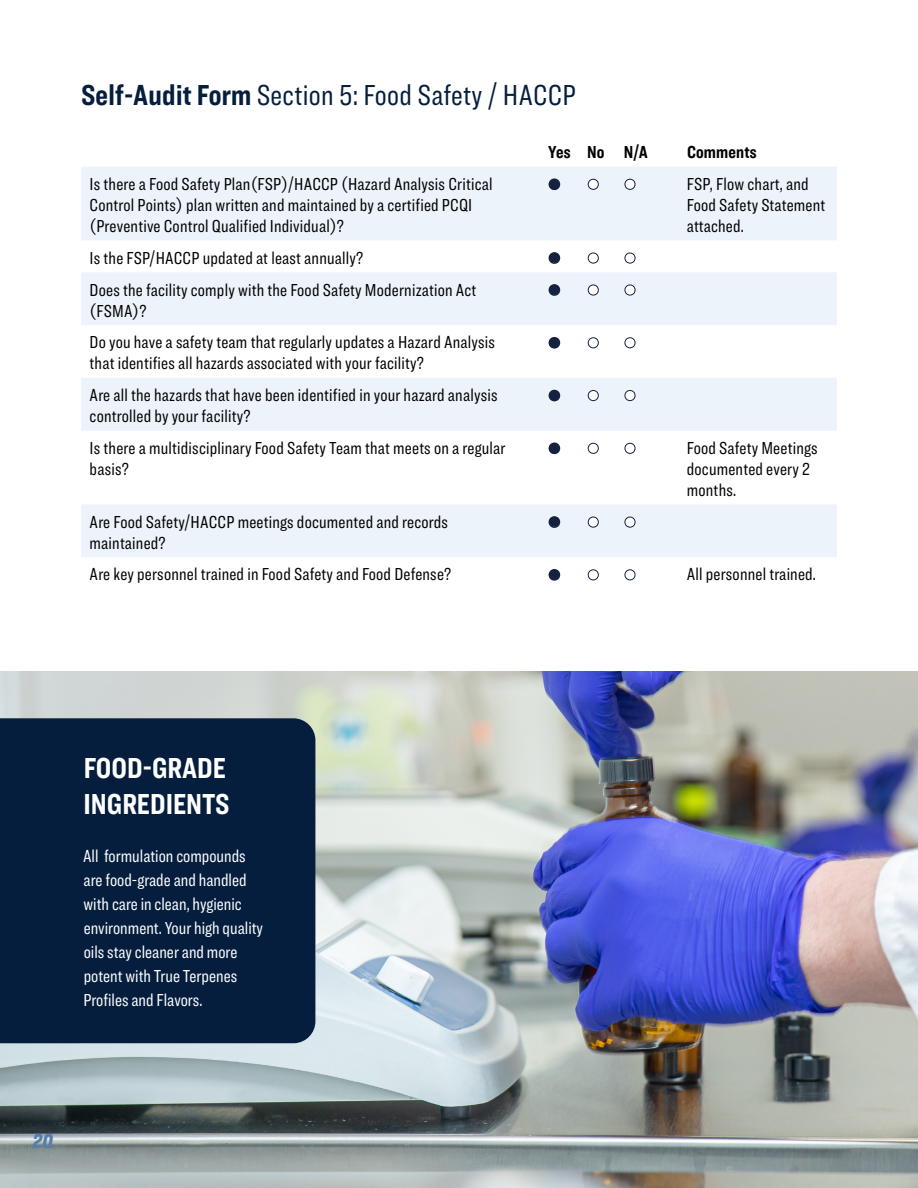
<style>
.page{position:relative;width:918px;height:1188px;background:#fff}
.page>*{position:absolute;margin:0;border:0;box-sizing:border-box;transform-origin:0 0}
.t1{font:30px "Ringside Compressed";letter-spacing:.01em;color:#061e3e}
.t2{font:700 30px "Ringside Compressed";color:#fff}
._125_____Justify{font:italic 900 21px "Ringside Compressed";color:#577dab}
._125_____Left{font:18px/21px "Ringside Compressed";letter-spacing:.01em;color:#000}
.t3{font:18px/24px "Ringside Compressed";color:#fff}
._125_____Left-2{font:700 18px "Ringside Compressed";letter-spacing:.01em;color:#000}
.s1{font-weight:700}
</style>
<div class="page">
<img style="left:0;top:672px;width:918px;height:516px">
<div style="left:0;top:718px;width:315px;height:325px;background:#061e3e"></div>
<svg style="left:81px;top:167px;width:756px;height:390px;fill:#ecf3fb"></svg>
<svg style="left:549px;top:179px;width:10px;height:10px"></svg>
<svg style="left:588px;top:179px;width:10px;height:10px"></svg>
<svg style="left:625px;top:179px;width:10px;height:10px"></svg>
<svg style="left:549px;top:253px;width:10px;height:10px"></svg>
<svg style="left:588px;top:253px;width:10px;height:10px"></svg>
<svg style="left:625px;top:253px;width:10px;height:10px"></svg>
<svg style="left:549px;top:285px;width:10px;height:10px"></svg>
<svg style="left:588px;top:285px;width:10px;height:10px"></svg>
<svg style="left:625px;top:285px;width:10px;height:10px"></svg>
<svg style="left:549px;top:338px;width:10px;height:10px"></svg>
<svg style="left:588px;top:338px;width:10px;height:10px"></svg>
<svg style="left:625px;top:338px;width:10px;height:10px"></svg>
<svg style="left:549px;top:390px;width:10px;height:11px"></svg>
<svg style="left:588px;top:390px;width:10px;height:11px"></svg>
<svg style="left:625px;top:390px;width:10px;height:11px"></svg>
<svg style="left:549px;top:443px;width:10px;height:10px"></svg>
<svg style="left:588px;top:443px;width:10px;height:10px"></svg>
<svg style="left:625px;top:443px;width:10px;height:10px"></svg>
<svg style="left:549px;top:517px;width:10px;height:10px"></svg>
<svg style="left:588px;top:517px;width:10px;height:10px"></svg>
<svg style="left:625px;top:517px;width:10px;height:10px"></svg>
<p class="t1" style="left:81px;top:75px;width:496px"><span class="s1">Self-Audit Form</span> Section 5: Food Safety / HACCP</p>
<p class="_125_____Left-2" style="left:548px;top:140px;width:24px">Yes</p>
<p class="_125_____Left-2" style="left:587px;top:140px;width:19px">No</p>
<p class="_125_____Left-2" style="left:624px;top:140px;width:26px">N/A</p>
<p class="_125_____Left-2" style="left:687px;top:140px;width:71px">Comments</p>
<p class="_125_____Left" style="left:90px;top:173px;width:404px">Is there a Food Safety Plan(FSP)/HACCP (Hazard Analysis Critical<br>Control Points) plan written and maintained by a certified PCQI (Preventive Control Qualified Individual)?</p>
<p class="_125_____Left" style="left:687px;top:173px;width:140px">FSP, Flow chart, and<br>Food Safety Statement attached.</p>
<p class="_125_____Left" style="left:90px;top:247px;width:275px">Is the FSP/HACCP updated at least annually?</p>
<p class="_125_____Left" style="left:90px;top:279px;width:388px">Does the facility comply with the Food Safety Modernization Act (FSMA)?</p>
<p class="_125_____Left" style="left:90px;top:332px;width:407px">Do you have a safety team that regularly updates a Hazard Analysis that identifies all hazards associated with your facility?</p>
<p class="_125_____Left" style="left:90px;top:384px;width:410px">Are all the hazards that have been identified in your hazard analysis controlled by your facility?</p>
<p class="_125_____Left" style="left:90px;top:437px;width:417px">Is there a multidisciplinary Food Safety Team that meets on a regular basis?</p>
<p class="_125_____Left" style="left:687px;top:437px;width:132px">Food Safety Meetings documented every 2 months.</p>
<p class="_125_____Left" style="left:90px;top:511px;width:360px">Are Food Safety/HACCP meetings documented and records maintained?</p>
<p class="_125_____Left" style="left:90px;top:564px;width:363px">Are key personnel trained in Food Safety and Food Defense?</p>
<p class="_125_____Left" style="left:687px;top:564px;width:131px">All personnel trained.</p>
<p class="t2" style="left:84px;top:747px;width:144px">FOOD-GRADE</p>
<p class="t2" style="left:84px;top:783px;width:148px">INGREDIENTS</p>
<p class="t3" style="left:83px;top:844px;width:182px">All formulation compounds are food-grade and handled with care in clean, hygienic environment. Your high quality oils stay cleaner and more potent with True Terpenes<br>Profiles and Flavors.</p>
<p class="_125_____Justify" style="left:32px;top:1125px;width:22px">20</p>
</div>
